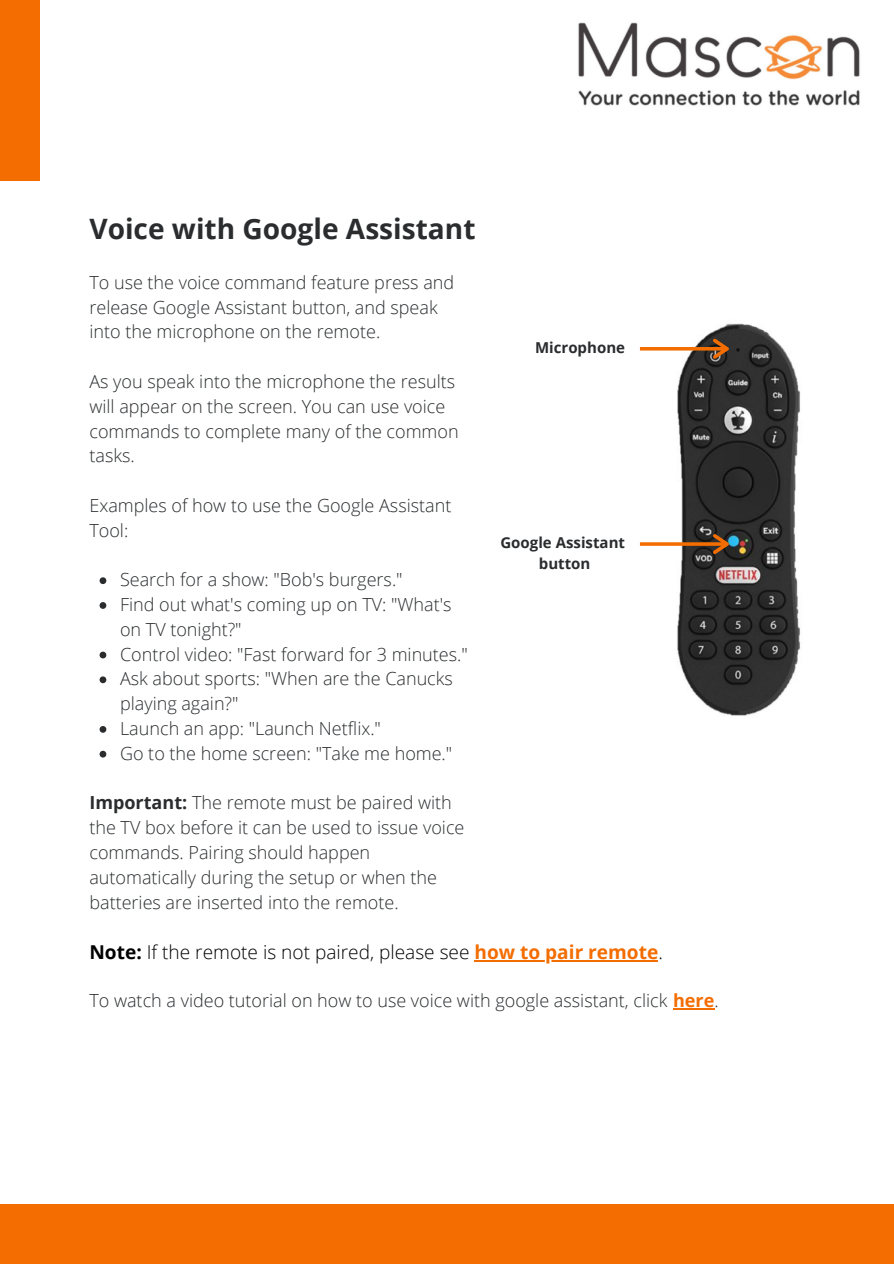
<style>
.page{position:relative;width:894px;height:1264px;background:#fff}
.page>*{position:absolute;margin:0;border:0;box-sizing:border-box;transform-origin:0 0}
.t1{font:700 28.05px "Open Sans";color:#2a2c2e}
.t2{font:300 19.05px "Open Sans";color:#000}
.t3{font:300 18px/24.8px "Open Sans";color:#2a2c2e}
.t4{font:700 15px "Open Sans";color:#2a2c2e}
.s1{font-weight:700}
.s2{font-weight:700;color:#f36d00}
</style>
<div class="page">
<div style="left:0;top:1204px;width:893px;height:59px;background:#f36d00"></div>
<div style="left:0;top:0;width:39px;height:180px;background:#f36d00"></div>
<img style="left:578px;top:22px;width:282px;height:84px">
<img style="left:677px;top:323px;width:123px;height:393px">
<svg style="left:99px;top:577px;width:7px;height:7px"></svg>
<svg style="left:99px;top:602px;width:7px;height:7px"></svg>
<svg style="left:99px;top:651px;width:7px;height:7px"></svg>
<svg style="left:99px;top:676px;width:7px;height:7px"></svg>
<svg style="left:99px;top:726px;width:7px;height:6px"></svg>
<svg style="left:99px;top:750px;width:7px;height:7px"></svg>
<svg style="left:639px;top:534px;width:89px;height:20px"></svg>
<hr style="left:672px;top:1008px;width:42px;height:1px;background:#f36d00">
<svg style="left:639px;top:338px;width:89px;height:21px"></svg>
<hr style="left:474px;top:960px;width:184px;height:1px;background:#f36d00">
<p class="t1" style="left:89px;top:209px;width:387px">Voice with Google Assistant</p>
<p class="t3" style="left:89px;top:269px;width:366px">To use the voice command feature press and release Google Assistant button, and speak into the microphone on the remote.</p>
<p class="t3" style="left:89px;top:369px;width:370px">As you speak into the microphone the results will appear on the screen. You can use voice commands to complete many of the common tasks.</p>
<p class="t3" style="left:89px;top:492px;width:363px">Examples of how to use the Google Assistant<br>Tool:</p>
<p class="t3" style="left:120px;top:567px;width:284px">Search for a show: "Bob's burgers."</p>
<p class="t3" style="left:120px;top:591px;width:333px">Find out what's coming up on TV: "What's on TV tonight?"</p>
<p class="t3" style="left:120px;top:641px;width:349px">Control video: "Fast forward for 3 minutes."</p>
<p class="t3" style="left:120px;top:666px;width:334px">Ask about sports: "When are the Canucks playing again?"</p>
<p class="t3" style="left:120px;top:715px;width:262px">Launch an app: "Launch Netflix."</p>
<p class="t3" style="left:120px;top:740px;width:333px">Go to the home screen: "Take me home."</p>
<p class="t3" style="left:89px;top:790px;width:376px"><span class="s1">Important:</span> The remote must be paired with the TV box before it can be used to issue voice commands. Pairing should happen automatically during the setup or when the batteries are inserted into the remote.</p>
<p class="t4" style="left:535px;top:337px;width:91px">Microphone</p>
<p class="t4" style="left:500px;top:532px;width:126px">Google Assistant</p>
<p class="t4" style="left:538px;top:552px;width:53px">button</p>
<p class="t2" style="left:89px;top:939px;width:574px"><span class="s1">Note:</span> If the remote is not paired, please see <span class="s2">how to pair remote</span>.</p>
<p class="t3" style="left:89px;top:987px;width:630px">To watch a video tutorial on how to use voice with google assistant, click <span class="s2">here</span>.</p>
</div>
